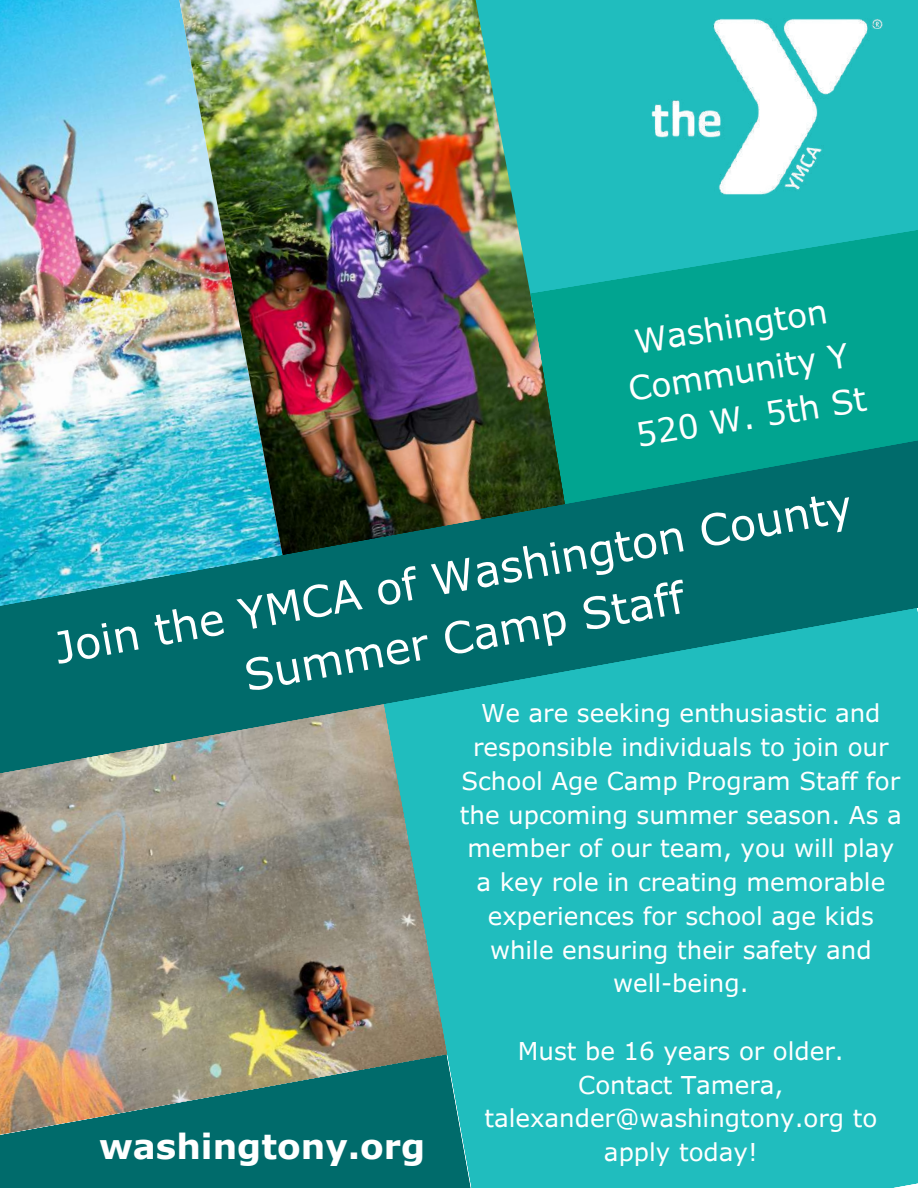
<style>
.page{position:relative;width:918px;height:1188px;background:#fff}
.page>*{position:absolute;margin:0;border:0;box-sizing:border-box;transform-origin:0 0}
.t1{font:43.5px/60.8px "Verdana Pro";color:#fff;text-align:center}
.t2{font:700 34.5px "Verdana Pro";color:#fff}
.t3{font:33px/46px "Verdana Pro";color:#fff;text-align:center}
.t4{font:24.45px/33.8px "Verdana Pro";color:#fff;text-align:center}
</style>
<div class="page">
<div style="left:573px;top:0;width:345px;height:223px;background:#20bdbe"></div>
<img style="left:0;top:0;width:173px;height:436px">
<img style="left:173px;top:0;width:400px;height:436px">
<img style="left:0;top:777px;width:383px;height:277px">
<div style="left:383px;top:777px;width:535px;height:411px;background:#20bdbe"></div>
<svg style="left:530px;top:223px;width:388px;height:213px;background:#09a796"></svg>
<svg style="left:0;top:436px;width:918px;height:341px;background:#1d8887"></svg>
<img style="left:651px;top:18px;width:231px;height:177px">
<svg style="left:0;top:1054px;width:476px;height:134px;background:#367c71"></svg>
<h3 class="t3" style="left:618px;top:320px;width:235px;rotate:-9deg">Washington<br>Community Y<br>520 W. 5th St</h3>
<h1 class="t1" style="left:49px;top:615px;width:811px;rotate:-10deg">Join the YMCA of Washington County<br>Summer Camp Staff</h1>
<p class="t4" style="left:460px;top:696px;width:443px">We are seeking enthusiastic and responsible individuals to join our<br>School Age Camp Program Staff for the upcoming summer season. As a member of our team, you will play a key role in creating memorable experiences for school age kids while ensuring their safety and well-being.</p>
<p class="t4" style="left:484px;top:1033px;width:394px">Must be 16 years or older.<br>Contact Tamera, talexander@washingtony.org to</p>
<h2 class="t2" style="left:99px;top:1124px;width:328px">washingtony.org</h2>
<p class="t4" style="left:604px;top:1134px;width:155px">apply today!</p>
</div>
